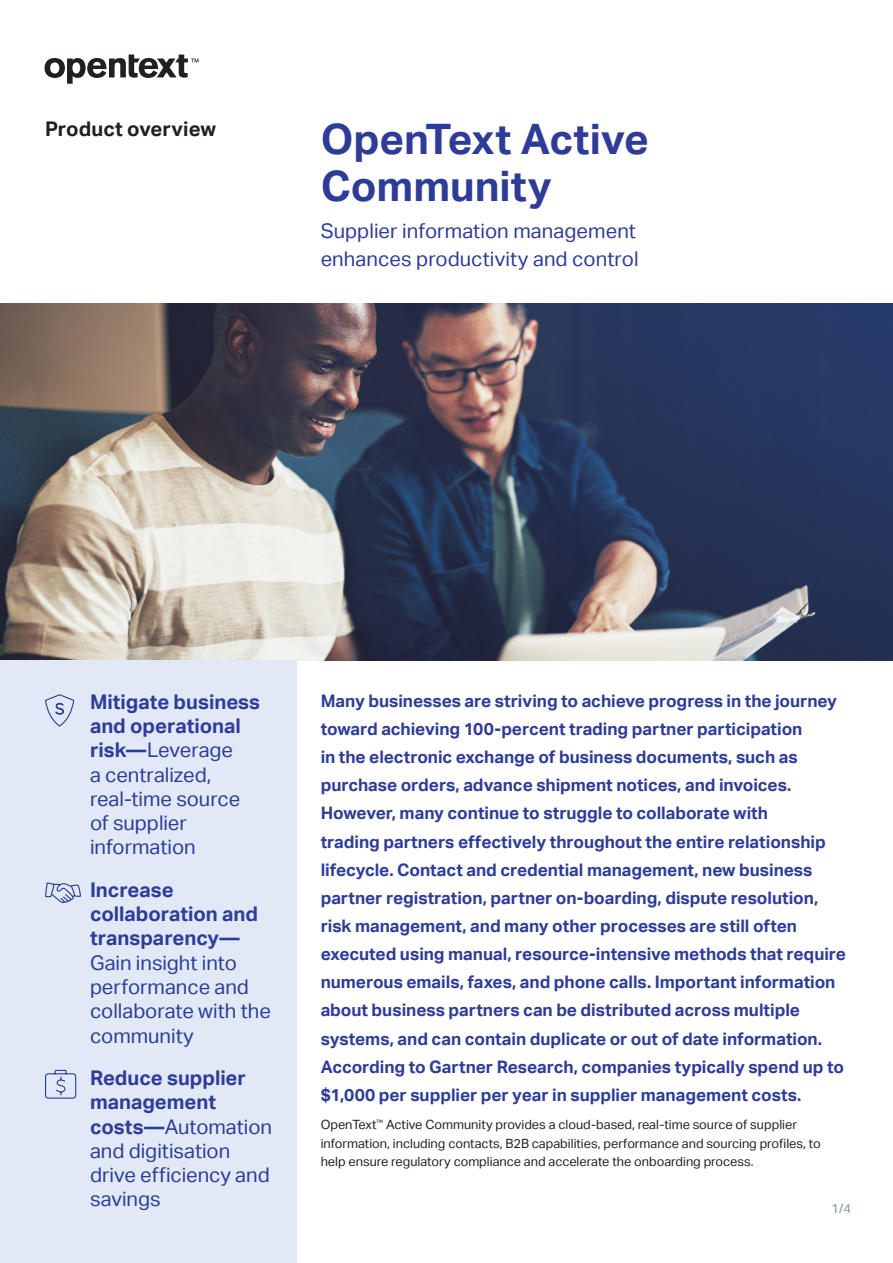
<style>
.page{position:relative;width:893px;height:1263px;background:#fff}
.page>*{position:absolute;margin:0;border:0;box-sizing:border-box;transform-origin:0 0}
.t1{font:700 42px/46.8px "Aktiv Grotesk";color:#2e3c98}
.Sidebar_Stat{font:20.25px/24.3px "Aktiv Grotesk";color:#2e3c98}
.Collateral_type{font:700 20.25px "Aktiv Grotesk";color:#231f20}
.Introduction_Paragra{font:700 17.25px/28.2px "Aktiv Grotesk";letter-spacing:-.005em;color:#2e3c98}
.Body{font:12.75px/18.8px "Aktiv Grotesk";color:#231f20}
.t2{font:12.75px "Aktiv Grotesk";color:#7f929f}
.s1{font-weight:700}
</style>
<div class="page">
<svg style="left:45px;top:55px;width:153px;height:29px"></svg>
<img style="left:0;top:304px;width:893px;height:356px">
<div style="left:0;top:660px;width:297px;height:603px;background:#e1e9f6"></div>
<svg style="left:45px;top:694px;width:30px;height:33px"></svg>
<svg style="left:45px;top:883px;width:36px;height:20px"></svg>
<svg style="left:45px;top:1069px;width:32px;height:30px"></svg>
<p class="Collateral_type" style="left:45px;top:117px;width:173px">Product overview</p>
<h1 class="t1" style="left:321px;top:116px;width:330px">OpenText Active<br>Community</h1>
<h2 class="Sidebar_Stat" style="left:321px;top:217px;width:319px;line-height:28.2px">Supplier information management enhances productivity and control</h2>
<p class="Sidebar_Stat" style="left:90px;top:689px;width:172px"><span class="s1">Mitigate business and operational risk—</span>Leverage<br>a centralized, real-time source of supplier information</p>
<p class="Sidebar_Stat" style="left:90px;top:878px;width:182px"><span class="s1">Increase collaboration and transparency—<br></span>Gain insight into performance and collaborate with the community</p>
<p class="Sidebar_Stat" style="left:90px;top:1066px;width:184px"><span class="s1">Reduce supplier management costs—</span>Automation and digitisation drive efficiency and savings</p>
<p class="Introduction_Paragra" style="left:321px;top:687px;width:527px">Many businesses are striving to achieve progress in the journey toward achieving 100-percent trading partner participation<br>in the electronic exchange of business documents, such as purchase orders, advance shipment notices, and invoices.<br>However, many continue to struggle to collaborate with<br>trading partners effectively throughout the entire relationship lifecycle. Contact and credential management, new business partner registration, partner on-boarding, dispute resolution, risk management, and many other processes are still often executed using manual, resource-intensive methods that require numerous emails, faxes, and phone calls. Important information about business partners can be distributed across multiple systems, and can contain duplicate or out of date information.<br>According to Gartner Research, companies typically spend up to $1,000 per supplier per year in supplier management costs.</p>
<p class="Body" style="left:321px;top:1115px;width:502px">OpenText<sup>™</sup> Active Community provides a cloud-based, real-time source of supplier information, including contacts, B2B capabilities, performance and sourcing profiles, to help ensure regulatory compliance and accelerate the onboarding process.</p>
<p class="t2" style="left:832px;top:1201px;width:21px">1/4</p>
</div>
